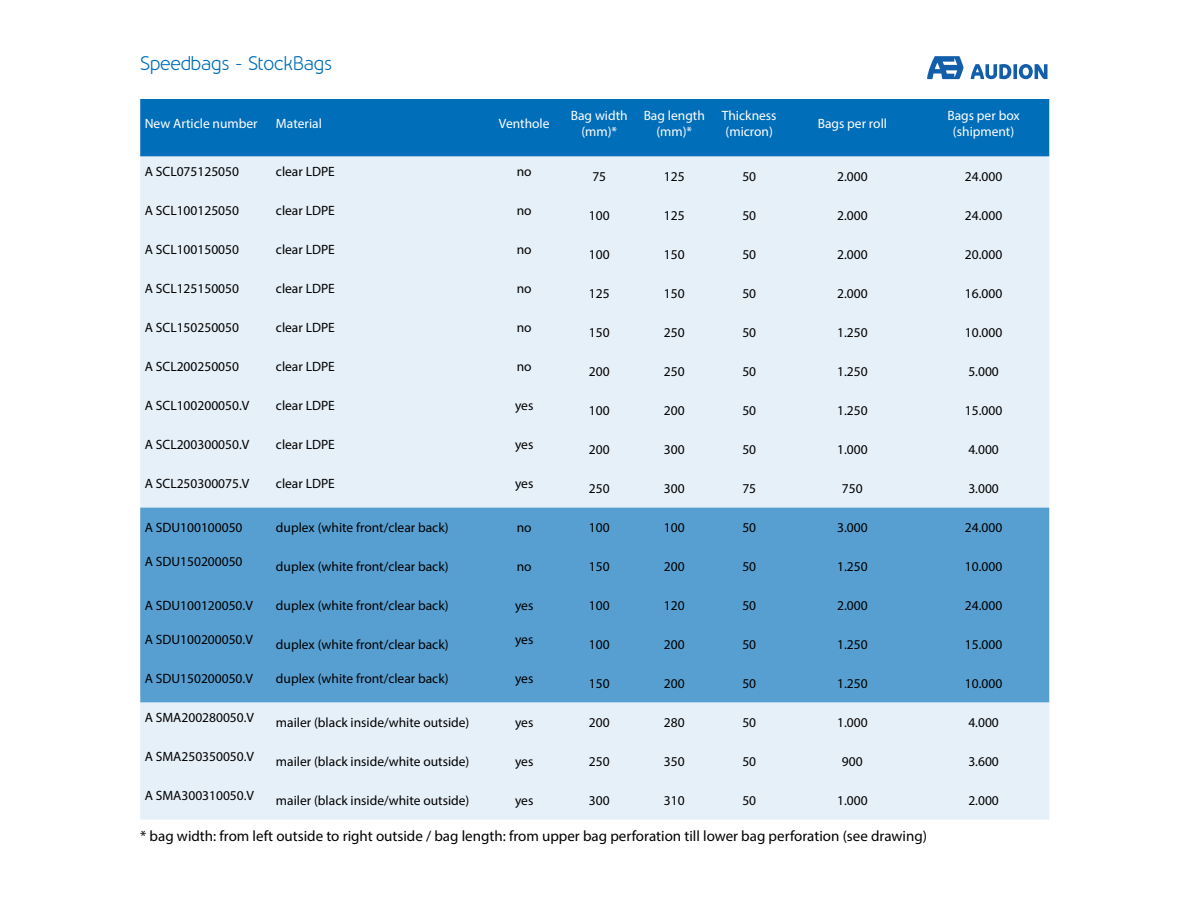
<style>
.page{position:relative;width:1200px;height:900px;background:#fff}
.page>*{position:absolute;margin:0;border:0;box-sizing:border-box;transform-origin:0 0}
.t1{font:18px "Nevo";letter-spacing:-.01em;color:#006eb9}
.t2{font:15px "Myriad Pro";color:#000}
.t3{font:13.5px "Myriad Pro";color:#000}
.t4{font:13.5px/16.2px "Myriad Pro";color:#fff;text-align:center}
</style>
<div class="page">
<div style="left:140px;top:99px;width:909px;height:58px;background:#006eb9"></div>
<div style="left:140px;top:157px;width:909px;height:351px;background:#e6f0f8"></div>
<div style="left:140px;top:508px;width:909px;height:195px;background:#579fd1"></div>
<div style="left:140px;top:703px;width:909px;height:117px;background:#e6f0f8"></div>
<svg style="left:927px;top:56px;width:37px;height:23px"></svg>
<svg style="left:971px;top:64px;width:76px;height:15px"></svg>
<h1 class="t1" style="left:140px;top:52px;width:194px">Speedbags - StockBags</h1>
<p class="t4" style="left:145px;top:115px;width:114px">New Article number</p>
<p class="t4" style="left:276px;top:115px;width:47px">Material</p>
<p class="t4" style="left:499px;top:115px;width:52px">Venthole</p>
<p class="t4" style="left:571px;top:107px;width:58px">Bag width (mm)*</p>
<p class="t4" style="left:644px;top:107px;width:63px">Bag length (mm)*</p>
<p class="t4" style="left:722px;top:107px;width:56px;text-align:left">Thickness (micron)</p>
<p class="t4" style="left:818px;top:115px;width:71px">Bags per roll</p>
<p class="t4" style="left:947px;top:107px;width:74px">Bags per box (shipment)</p>
<p class="t3" style="left:145px;top:163px;width:96px">A SCL075125050</p>
<p class="t3" style="left:276px;top:163px;width:60px">clear LDPE</p>
<p class="t3" style="left:517px;top:163px;width:16px">no</p>
<p class="t3" style="left:592px;top:168px;width:15px">75</p>
<p class="t3" style="left:664px;top:168px;width:22px">125</p>
<p class="t3" style="left:742px;top:168px;width:15px">50</p>
<p class="t3" style="left:837px;top:168px;width:32px">2.000</p>
<p class="t3" style="left:965px;top:168px;width:39px">24.000</p>
<p class="t3" style="left:145px;top:202px;width:96px">A SCL100125050</p>
<p class="t3" style="left:276px;top:202px;width:60px">clear LDPE</p>
<p class="t3" style="left:517px;top:202px;width:16px">no</p>
<p class="t3" style="left:589px;top:207px;width:22px">100</p>
<p class="t3" style="left:664px;top:207px;width:22px">125</p>
<p class="t3" style="left:742px;top:207px;width:15px">50</p>
<p class="t3" style="left:837px;top:207px;width:32px">2.000</p>
<p class="t3" style="left:965px;top:207px;width:39px">24.000</p>
<p class="t3" style="left:145px;top:241px;width:96px">A SCL100150050</p>
<p class="t3" style="left:276px;top:241px;width:60px">clear LDPE</p>
<p class="t3" style="left:517px;top:241px;width:16px">no</p>
<p class="t3" style="left:589px;top:246px;width:22px">100</p>
<p class="t3" style="left:664px;top:246px;width:22px">150</p>
<p class="t3" style="left:742px;top:246px;width:15px">50</p>
<p class="t3" style="left:837px;top:246px;width:32px">2.000</p>
<p class="t3" style="left:965px;top:246px;width:39px">20.000</p>
<p class="t3" style="left:145px;top:280px;width:96px">A SCL125150050</p>
<p class="t3" style="left:276px;top:280px;width:60px">clear LDPE</p>
<p class="t3" style="left:517px;top:280px;width:16px">no</p>
<p class="t3" style="left:589px;top:285px;width:22px">125</p>
<p class="t3" style="left:664px;top:285px;width:22px">150</p>
<p class="t3" style="left:742px;top:285px;width:15px">50</p>
<p class="t3" style="left:837px;top:285px;width:32px">2.000</p>
<p class="t3" style="left:965px;top:285px;width:39px">16.000</p>
<p class="t3" style="left:145px;top:319px;width:96px">A SCL150250050</p>
<p class="t3" style="left:276px;top:319px;width:60px">clear LDPE</p>
<p class="t3" style="left:517px;top:319px;width:16px">no</p>
<p class="t3" style="left:589px;top:324px;width:22px">150</p>
<p class="t3" style="left:664px;top:324px;width:22px">250</p>
<p class="t3" style="left:742px;top:324px;width:15px">50</p>
<p class="t3" style="left:837px;top:324px;width:32px">1.250</p>
<p class="t3" style="left:965px;top:324px;width:39px">10.000</p>
<p class="t3" style="left:145px;top:358px;width:96px">A SCL200250050</p>
<p class="t3" style="left:276px;top:358px;width:60px">clear LDPE</p>
<p class="t3" style="left:517px;top:358px;width:16px">no</p>
<p class="t3" style="left:589px;top:363px;width:22px">200</p>
<p class="t3" style="left:664px;top:363px;width:22px">250</p>
<p class="t3" style="left:742px;top:363px;width:15px">50</p>
<p class="t3" style="left:837px;top:363px;width:32px">1.250</p>
<p class="t3" style="left:968px;top:363px;width:32px">5.000</p>
<p class="t3" style="left:145px;top:397px;width:106px">A SCL100200050.V</p>
<p class="t3" style="left:276px;top:397px;width:60px">clear LDPE</p>
<p class="t3" style="left:515px;top:397px;width:20px">yes</p>
<p class="t3" style="left:589px;top:402px;width:22px">100</p>
<p class="t3" style="left:664px;top:402px;width:22px">200</p>
<p class="t3" style="left:742px;top:402px;width:15px">50</p>
<p class="t3" style="left:837px;top:402px;width:32px">1.250</p>
<p class="t3" style="left:965px;top:402px;width:39px">15.000</p>
<p class="t3" style="left:145px;top:436px;width:106px">A SCL200300050.V</p>
<p class="t3" style="left:276px;top:436px;width:60px">clear LDPE</p>
<p class="t3" style="left:515px;top:436px;width:20px">yes</p>
<p class="t3" style="left:589px;top:441px;width:22px">200</p>
<p class="t3" style="left:664px;top:441px;width:22px">300</p>
<p class="t3" style="left:742px;top:441px;width:15px">50</p>
<p class="t3" style="left:837px;top:441px;width:32px">1.000</p>
<p class="t3" style="left:968px;top:441px;width:32px">4.000</p>
<p class="t3" style="left:145px;top:475px;width:106px">A SCL250300075.V</p>
<p class="t3" style="left:276px;top:475px;width:60px">clear LDPE</p>
<p class="t3" style="left:515px;top:475px;width:20px">yes</p>
<p class="t3" style="left:589px;top:480px;width:22px">250</p>
<p class="t3" style="left:664px;top:480px;width:22px">300</p>
<p class="t3" style="left:742px;top:480px;width:15px">75</p>
<p class="t3" style="left:842px;top:480px;width:22px">750</p>
<p class="t3" style="left:968px;top:480px;width:32px">3.000</p>
<p class="t3" style="left:145px;top:519px;width:99px">A SDU100100050</p>
<p class="t3" style="left:276px;top:519px;width:174px">duplex (white front/clear back)</p>
<p class="t3" style="left:517px;top:519px;width:16px">no</p>
<p class="t3" style="left:589px;top:519px;width:22px">100</p>
<p class="t3" style="left:664px;top:519px;width:22px">100</p>
<p class="t3" style="left:742px;top:519px;width:15px">50</p>
<p class="t3" style="left:837px;top:519px;width:32px">3.000</p>
<p class="t3" style="left:965px;top:519px;width:39px">24.000</p>
<p class="t3" style="left:145px;top:553px;width:99px">A SDU150200050</p>
<p class="t3" style="left:276px;top:558px;width:174px">duplex (white front/clear back)</p>
<p class="t3" style="left:517px;top:558px;width:16px">no</p>
<p class="t3" style="left:589px;top:558px;width:22px">150</p>
<p class="t3" style="left:664px;top:558px;width:22px">200</p>
<p class="t3" style="left:742px;top:558px;width:15px">50</p>
<p class="t3" style="left:837px;top:558px;width:32px">1.250</p>
<p class="t3" style="left:965px;top:558px;width:39px">10.000</p>
<p class="t3" style="left:145px;top:597px;width:110px">A SDU100120050.V</p>
<p class="t3" style="left:276px;top:597px;width:174px">duplex (white front/clear back)</p>
<p class="t3" style="left:515px;top:597px;width:20px">yes</p>
<p class="t3" style="left:589px;top:597px;width:22px">100</p>
<p class="t3" style="left:664px;top:597px;width:22px">120</p>
<p class="t3" style="left:742px;top:597px;width:15px">50</p>
<p class="t3" style="left:837px;top:597px;width:32px">2.000</p>
<p class="t3" style="left:965px;top:597px;width:39px">24.000</p>
<p class="t3" style="left:145px;top:631px;width:110px">A SDU100200050.V</p>
<p class="t3" style="left:276px;top:636px;width:174px">duplex (white front/clear back)</p>
<p class="t3" style="left:515px;top:631px;width:20px">yes</p>
<p class="t3" style="left:589px;top:636px;width:22px">100</p>
<p class="t3" style="left:664px;top:636px;width:22px">200</p>
<p class="t3" style="left:742px;top:636px;width:15px">50</p>
<p class="t3" style="left:837px;top:636px;width:32px">1.250</p>
<p class="t3" style="left:965px;top:636px;width:39px">15.000</p>
<p class="t3" style="left:145px;top:670px;width:110px">A SDU150200050.V</p>
<p class="t3" style="left:276px;top:670px;width:174px">duplex (white front/clear back)</p>
<p class="t3" style="left:515px;top:670px;width:20px">yes</p>
<p class="t3" style="left:589px;top:675px;width:22px">150</p>
<p class="t3" style="left:664px;top:675px;width:22px">200</p>
<p class="t3" style="left:742px;top:675px;width:15px">50</p>
<p class="t3" style="left:837px;top:675px;width:32px">1.250</p>
<p class="t3" style="left:965px;top:675px;width:39px">10.000</p>
<p class="t3" style="left:145px;top:709px;width:111px">A SMA200280050.V</p>
<p class="t3" style="left:276px;top:714px;width:195px">mailer (black inside/white outside)</p>
<p class="t3" style="left:515px;top:714px;width:20px">yes</p>
<p class="t3" style="left:589px;top:714px;width:22px">200</p>
<p class="t3" style="left:664px;top:714px;width:22px">280</p>
<p class="t3" style="left:742px;top:714px;width:15px">50</p>
<p class="t3" style="left:837px;top:714px;width:32px">1.000</p>
<p class="t3" style="left:968px;top:714px;width:32px">4.000</p>
<p class="t3" style="left:145px;top:748px;width:111px">A SMA250350050.V</p>
<p class="t3" style="left:276px;top:753px;width:195px">mailer (black inside/white outside)</p>
<p class="t3" style="left:515px;top:753px;width:20px">yes</p>
<p class="t3" style="left:589px;top:753px;width:22px">250</p>
<p class="t3" style="left:664px;top:753px;width:22px">350</p>
<p class="t3" style="left:742px;top:753px;width:15px">50</p>
<p class="t3" style="left:842px;top:753px;width:22px">900</p>
<p class="t3" style="left:968px;top:753px;width:32px">3.600</p>
<p class="t3" style="left:145px;top:787px;width:111px">A SMA300310050.V</p>
<p class="t3" style="left:276px;top:792px;width:195px">mailer (black inside/white outside)</p>
<p class="t3" style="left:515px;top:792px;width:20px">yes</p>
<p class="t3" style="left:589px;top:792px;width:22px">300</p>
<p class="t3" style="left:664px;top:792px;width:22px">310</p>
<p class="t3" style="left:742px;top:792px;width:15px">50</p>
<p class="t3" style="left:837px;top:792px;width:32px">1.000</p>
<p class="t3" style="left:968px;top:792px;width:32px">2.000</p>
<p class="t2" style="left:140px;top:827px;width:788px">* bag width: from left outside to right outside / bag length: from upper bag perforation till lower bag perforation (see drawing)</p>
</div>
